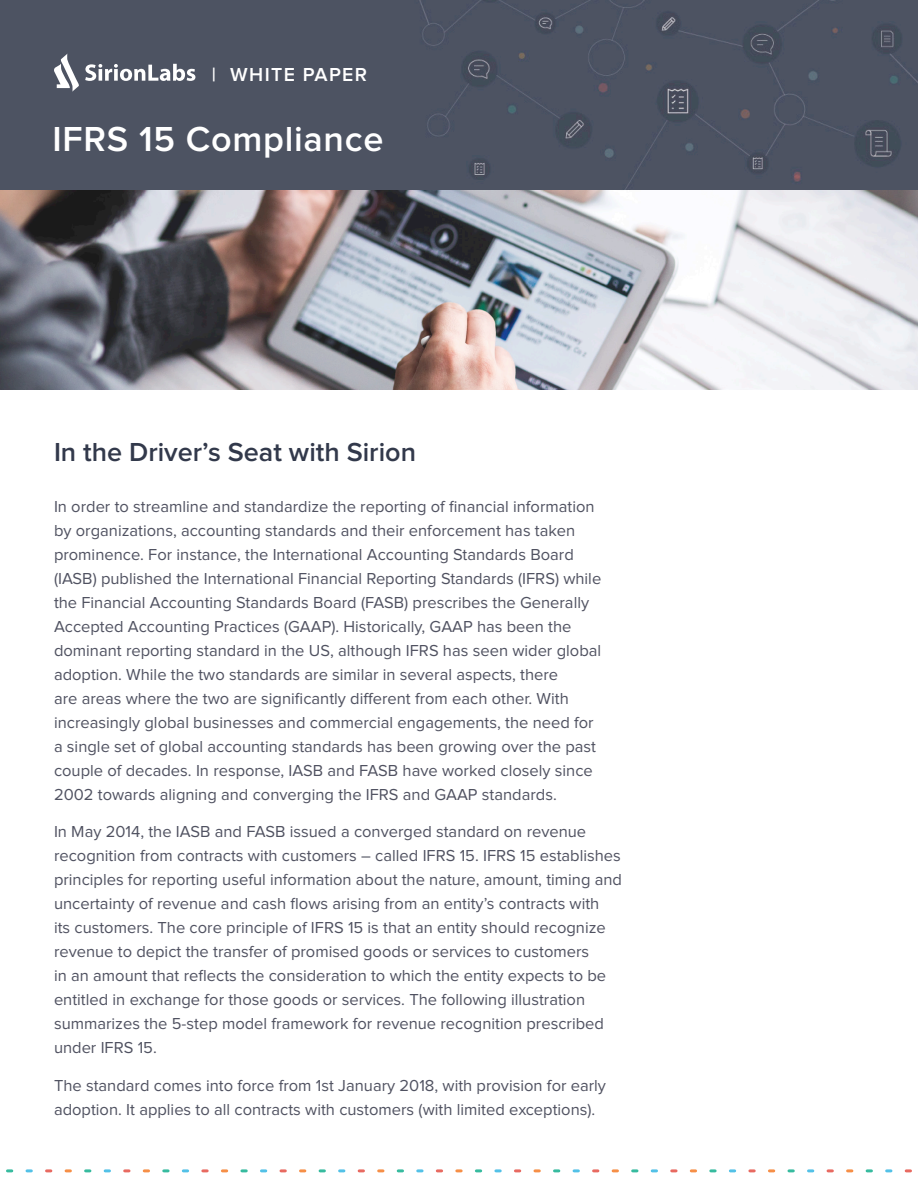
<style>
.page{position:relative;width:918px;height:1188px;background:#fff}
.page>*{position:absolute;margin:0;border:0;box-sizing:border-box;transform-origin:0 0}
.t1{font:600 36px "Proxima Nova";letter-spacing:.02em;color:#fff}
.t2{font:600 27px "Proxima Nova";color:#32394b}
.t3{font:600 19.5px "Proxima Nova";letter-spacing:.07em;color:#fff}
.Body{font:16.5px/24px "Proxima Nova";color:#505261}
</style>
<div class="page">
<div style="left:0;top:0;width:918px;height:191px;background:#4d5362"></div>
<svg style="left:54px;top:54px;width:141px;height:38px"></svg>
<svg style="left:7px;top:1169px;width:5px;height:3px"></svg>
<svg style="left:27px;top:1169px;width:4px;height:3px"></svg>
<svg style="left:47px;top:1169px;width:4px;height:3px"></svg>
<svg style="left:66px;top:1169px;width:4px;height:3px"></svg>
<svg style="left:86px;top:1169px;width:4px;height:3px"></svg>
<svg style="left:105px;top:1169px;width:4px;height:3px"></svg>
<svg style="left:125px;top:1169px;width:4px;height:3px"></svg>
<svg style="left:144px;top:1169px;width:5px;height:3px"></svg>
<svg style="left:164px;top:1169px;width:4px;height:3px"></svg>
<svg style="left:183px;top:1169px;width:5px;height:3px"></svg>
<svg style="left:203px;top:1169px;width:4px;height:3px"></svg>
<svg style="left:222px;top:1169px;width:5px;height:3px"></svg>
<svg style="left:242px;top:1169px;width:4px;height:3px"></svg>
<svg style="left:261px;top:1169px;width:5px;height:3px"></svg>
<svg style="left:281px;top:1169px;width:4px;height:3px"></svg>
<svg style="left:301px;top:1169px;width:4px;height:3px"></svg>
<svg style="left:320px;top:1169px;width:4px;height:3px"></svg>
<svg style="left:340px;top:1169px;width:4px;height:3px"></svg>
<svg style="left:359px;top:1169px;width:4px;height:3px"></svg>
<svg style="left:379px;top:1169px;width:4px;height:3px"></svg>
<svg style="left:398px;top:1169px;width:5px;height:3px"></svg>
<svg style="left:418px;top:1169px;width:4px;height:3px"></svg>
<svg style="left:437px;top:1169px;width:5px;height:3px"></svg>
<svg style="left:457px;top:1169px;width:4px;height:3px"></svg>
<svg style="left:476px;top:1169px;width:5px;height:3px"></svg>
<svg style="left:496px;top:1169px;width:4px;height:3px"></svg>
<svg style="left:515px;top:1169px;width:5px;height:3px"></svg>
<svg style="left:535px;top:1169px;width:4px;height:3px"></svg>
<svg style="left:555px;top:1169px;width:4px;height:3px"></svg>
<svg style="left:574px;top:1169px;width:4px;height:3px"></svg>
<svg style="left:594px;top:1169px;width:4px;height:3px"></svg>
<svg style="left:613px;top:1169px;width:4px;height:3px"></svg>
<svg style="left:633px;top:1169px;width:4px;height:3px"></svg>
<svg style="left:652px;top:1169px;width:5px;height:3px"></svg>
<svg style="left:672px;top:1169px;width:4px;height:3px"></svg>
<svg style="left:691px;top:1169px;width:5px;height:3px"></svg>
<svg style="left:711px;top:1169px;width:4px;height:3px"></svg>
<svg style="left:730px;top:1169px;width:5px;height:3px"></svg>
<svg style="left:750px;top:1169px;width:4px;height:3px"></svg>
<svg style="left:769px;top:1169px;width:5px;height:3px"></svg>
<svg style="left:789px;top:1169px;width:4px;height:3px"></svg>
<svg style="left:809px;top:1169px;width:4px;height:3px"></svg>
<svg style="left:828px;top:1169px;width:4px;height:3px"></svg>
<svg style="left:848px;top:1169px;width:4px;height:3px"></svg>
<svg style="left:867px;top:1169px;width:4px;height:3px"></svg>
<svg style="left:887px;top:1169px;width:4px;height:3px"></svg>
<svg style="left:906px;top:1169px;width:5px;height:3px"></svg>
<img style="left:0;top:191px;width:918px;height:199px">
<p class="t3" style="left:212px;top:66px;width:157px">| WHITE PAPER</p>
<h1 class="t1" style="left:52px;top:123px;width:332px">IFRS 15 Compliance</h1>
<h2 class="t2" style="left:54px;top:439px;width:364px">In the Driver’s Seat with Sirion</h2>
<p class="Body" style="left:54px;top:495px;width:549px">In order to streamline and standardize the reporting of financial information by organizations, accounting standards and their enforcement has taken prominence. For instance, the International Accounting Standards Board (IASB) published the International Financial Reporting Standards (IFRS) while the Financial Accounting Standards Board (FASB) prescribes the Generally Accepted Accounting Practices (GAAP). Historically, GAAP has been the dominant reporting standard in the US, although IFRS has seen wider global adoption. While the two standards are similar in several aspects, there<br>are areas where the two are significantly different from each other. With increasingly global businesses and commercial engagements, the need for a single set of global accounting standards has been growing over the past couple of decades. In response, IASB and FASB have worked closely since 2002 towards aligning and converging the IFRS and GAAP standards.</p>
<p class="Body" style="left:54px;top:820px;width:570px">In May 2014, the IASB and FASB issued a converged standard on revenue recognition from contracts with customers – called IFRS 15. IFRS 15 establishes principles for reporting useful information about the nature, amount, timing and uncertainty of revenue and cash flows arising from an entity’s contracts with<br>its customers. The core principle of IFRS 15 is that an entity should recognize revenue to depict the transfer of promised goods or services to customers<br>in an amount that reflects the consideration to which the entity expects to be entitled in exchange for those goods or services. The following illustration summarizes the 5-step model framework for revenue recognition prescribed under IFRS 15.</p>
<p class="Body" style="left:54px;top:1074px;width:554px">The standard comes into force from 1st January 2018, with provision for early adoption. It applies to all contracts with customers (with limited exceptions).</p>
</div>
